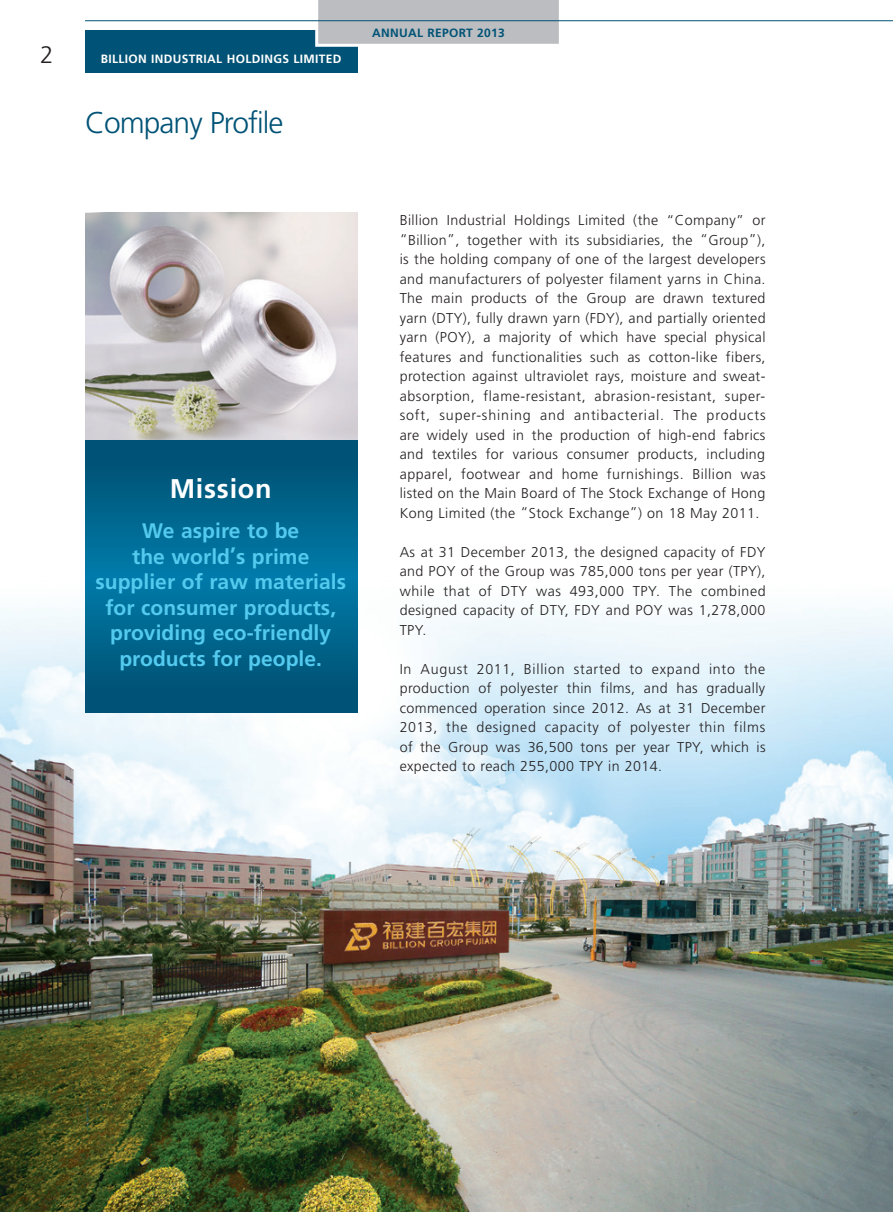
<style>
.page{position:relative;width:893px;height:1212px;background:#fff}
.page>*{position:absolute;margin:0;border:0;box-sizing:border-box;transform-origin:0 0}
.t1{font:300 30px "Frutiger LT Std";letter-spacing:-.03em;color:#005376}
.Heading_1{font:700 27px "Frutiger LT Std";letter-spacing:.03em;color:#fff}
.t2{font:300 24px "Frutiger LT Std";color:#231f20}
.Body_Text{font:700 21px/25.5px "Frutiger LT Std";letter-spacing:.005em;color:#53caee;text-align:center}
.Body_Text-2{font:300 14.25px/19.5px "Frutiger LT Std";letter-spacing:.03em;color:#231f20;text-align:justify}
.t3{font:700 12px "Frutiger LT Std";letter-spacing:.03em;color:#fff}
.t4{font:700 12px "Frutiger LT Std";letter-spacing:.03em;color:#005376}
</style>
<div class="page">
<img style="left:0;top:366px;width:893px;height:846px">
<div style="left:85px;top:30px;width:272px;height:42px;background:#005376"></div>
<svg style="left:315px;top:0;width:247px;height:47px"></svg>
<hr style="left:85px;top:20px;width:808px;height:1px;background:#005376">
<img style="left:85px;top:213px;width:272px;height:228px">
<svg style="left:85px;top:441px;width:272px;height:272px"></svg>
<p class="t2" style="left:40px;top:41px;width:15px">2</p>
<p class="t3" style="left:101px;top:52px;width:242px">BILLION INDUSTRIAL HOLDINGS LIMITED</p>
<p class="t1" style="left:85px;top:106px;width:200px">Company Profile</p>
<p class="t4" style="left:372px;top:26px;width:134px">ANNUAL REPORT 2013</p>
<p class="Heading_1" style="left:170px;top:472px;width:104px">Mission</p>
<p class="Body_Text" style="left:95px;top:518px;width:252px">We aspire to be<br>the world’s prime supplier of raw materials for consumer products, providing eco-friendly products for people.</p>
<p class="Body_Text-2" style="left:400px;top:211px;width:367px">Billion Industrial Holdings Limited (the “Company” or “Billion”, together with its subsidiaries, the “Group”), is the holding company of one of the largest developers and manufacturers of polyester filament yarns in China.<br>The main products of the Group are drawn textured yarn (DTY), fully drawn yarn (FDY), and partially oriented yarn (POY), a majority of which have special physical features and functionalities such as cotton-like fibers, protection against ultraviolet rays, moisture and sweat&shy;absorption, flame-resistant, abrasion-resistant, super&shy;soft, super-shining and antibacterial. The products are widely used in the production of high-end fabrics and textiles for various consumer products, including apparel, footwear and home furnishings. Billion was listed on the Main Board of The Stock Exchange of Hong Kong Limited (the “Stock Exchange”) on 18 May 2011.</p>
<p class="Body_Text-2" style="left:400px;top:542px;width:367px">As at 31 December 2013, the designed capacity of FDY and POY of the Group was 785,000 tons per year (TPY), while that of DTY was 493,000 TPY. The combined designed capacity of DTY, FDY and POY was 1,278,000<br>TPY.</p>
<p class="Body_Text-2" style="left:400px;top:659px;width:367px">In August 2011, Billion started to expand into the production of polyester thin films, and has gradually commenced operation since 2012. As at 31 December 2013, the designed capacity of polyester thin films of the Group was 36,500 tons per year TPY, which is expected to reach 255,000 TPY in 2014.</p>
</div>
